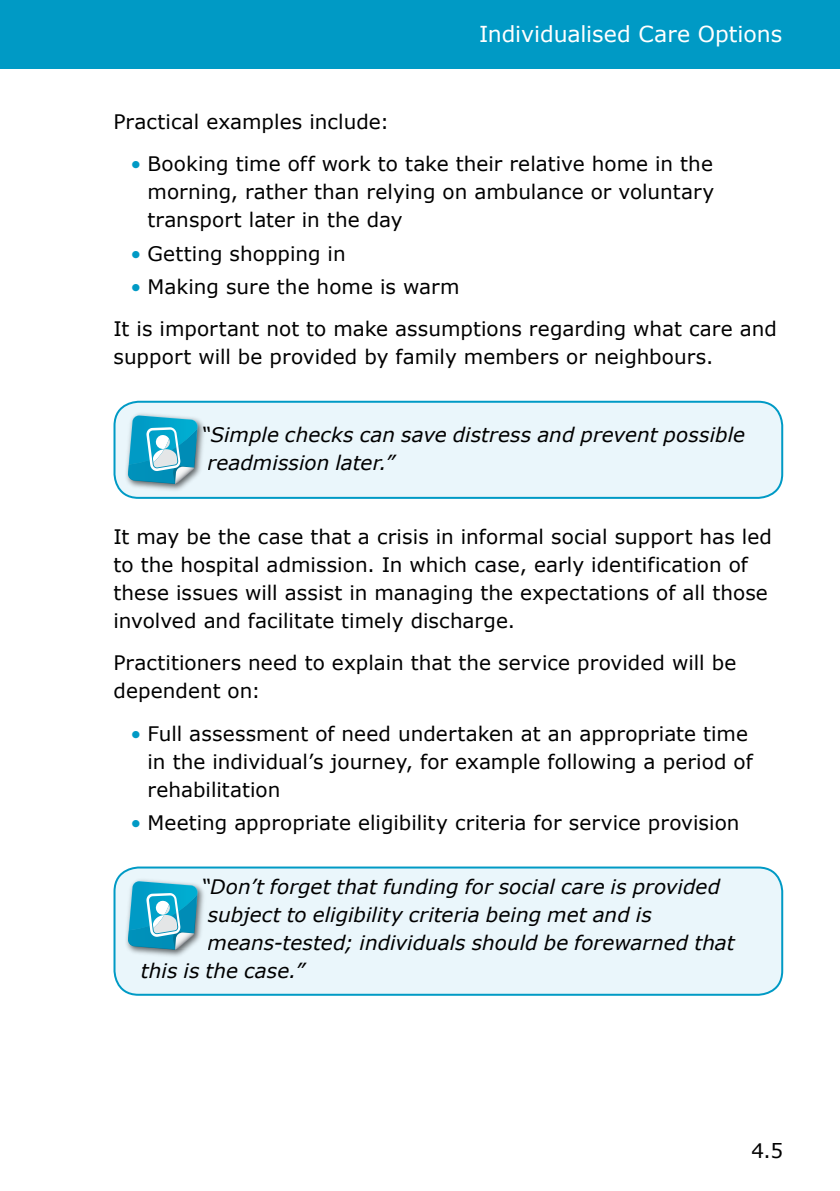
<style>
.page{position:relative;width:840px;height:1191px;background:#fff}
.page>*{position:absolute;margin:0;border:0;box-sizing:border-box;transform-origin:0 0}
.t1{font:22px "Verdana";letter-spacing:-.005em;color:#fff}
.t2{font:20px/28px "Verdana";color:#000}
.t3{font:italic 20px/28px "Verdana";color:#000}
.s1{color:#009ac5}
</style>
<div class="page">
<div style="left:0;top:0;width:839px;height:68px;background:#009ac5"></div>
<div style="left:114px;top:402px;width:667px;height:96px;background:#eaf6fb;border-radius:24px"></div>
<div style="left:113px;top:401px;width:669px;height:98px;border:2px solid #009ac5;border-radius:24px"></div>
<img style="left:122px;top:414px;width:82px;height:79px">
<svg style="left:128px;top:415px;width:70px;height:69px;background:#4cb1cc"></svg>
<div style="left:114px;top:867px;width:667px;height:127px;background:#eaf6fb;border-radius:24px"></div>
<div style="left:113px;top:866px;width:669px;height:129px;border:2px solid #009ac5;border-radius:24px"></div>
<img style="left:126px;top:880px;width:78px;height:76px">
<svg style="left:128px;top:881px;width:70px;height:68px;background:#4ab0cc"></svg>
<p class="t1" style="left:479px;top:20px;width:304px">Individualised Care Options</p>
<p class="t2" style="left:113px;top:108px;width:277px">Practical examples include:</p>
<p class="t2" style="left:147px;top:150px;width:568px;text-align:justify;text-indent:-17px"><span class="s1">•</span> Booking time off work to take their relative home in the morning, rather than relying on ambulance or voluntary transport later in the day</p>
<p class="t2" style="left:130px;top:240px;width:216px"><span class="s1">•</span> Getting shopping in</p>
<p class="t2" style="left:113px;top:266px;width:664px;line-height:42.2px;text-indent:17px"><span class="s1">•</span> Making sure the home is warm<br>It is important not to make assumptions regarding what care and</p>
<p class="t2" style="left:113px;top:343px;width:601px">support will be provided by family members or neighbours.</p>
<p class="t3" style="left:207px;top:421px;width:538px;text-indent:-7px">“Simple checks can save distress and prevent possible readmission later.”</p>
<p class="t2" style="left:113px;top:523px;width:659px">It may be the case that a crisis in informal social support has led to the hospital admission. In which case, early identification of these issues will assist in managing the expectations of all those involved and facilitate timely discharge.</p>
<p class="t2" style="left:113px;top:649px;width:624px">Practitioners need to explain that the service provided will be dependent on:</p>
<p class="t2" style="left:147px;top:719px;width:606px;text-indent:-17px"><span class="s1">•</span> Full assessment of need undertaken at an appropriate time in the individual’s journey, for example following a period of rehabilitation</p>
<p class="t2" style="left:130px;top:809px;width:610px"><span class="s1">•</span> Meeting appropriate eligibility criteria for service provision</p>
<p class="t3" style="left:201px;top:873px;width:520px">“Don’t forget that funding for social care is provided</p>
<p class="t3" style="left:207px;top:901px;width:445px">subject to eligibility criteria being met and is</p>
<p class="t3" style="left:207px;top:929px;width:528px">means‑tested; individuals should be forewarned that</p>
<p class="t3" style="left:141px;top:957px;width:165px">this is the case.”</p>
<p class="t2" style="left:751px;top:1136px;width:33px">4.5</p>
</div>
